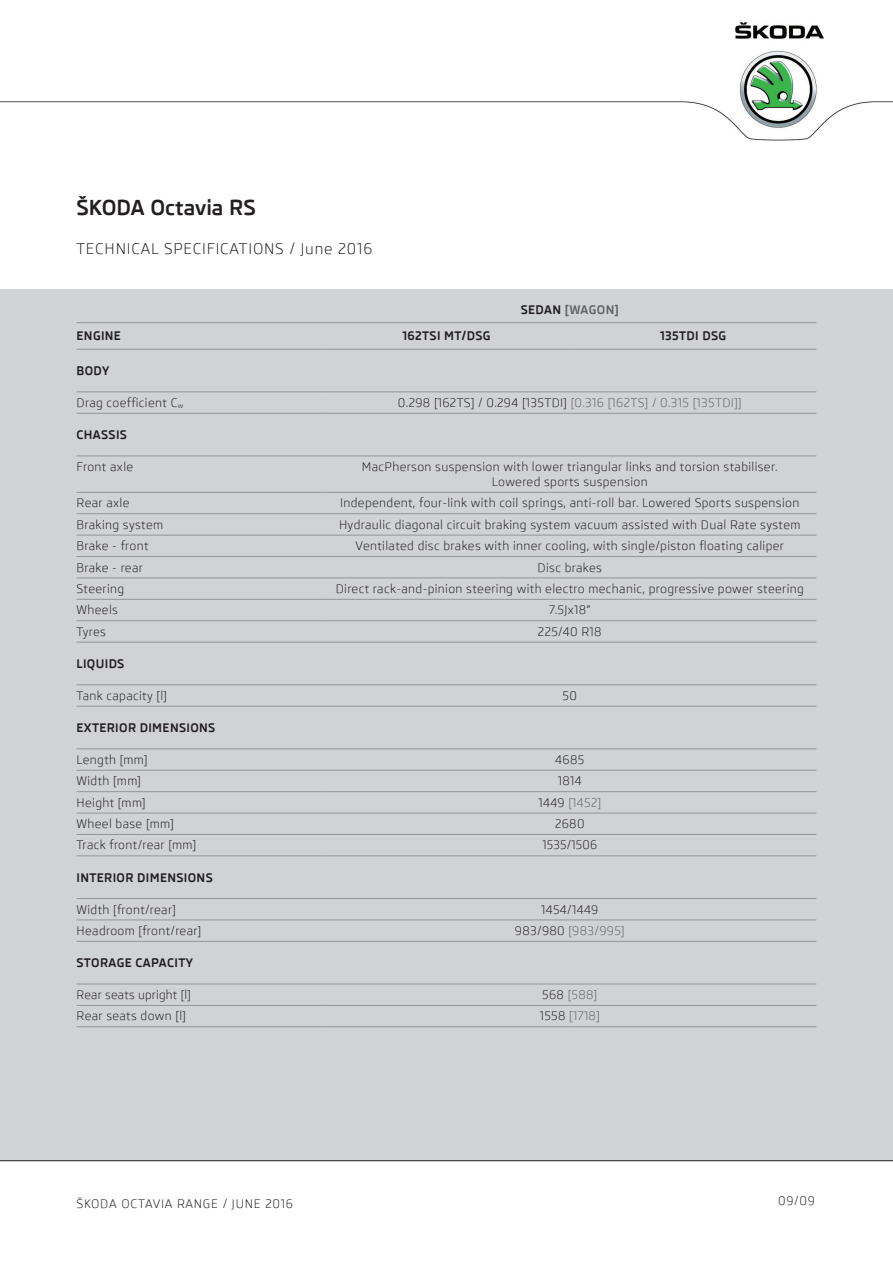
<style>
.page{position:relative;width:893px;height:1263px;background:#fff}
.page>*{position:absolute;margin:0;border:0;box-sizing:border-box;transform-origin:0 0}
.t1{font:700 21px "Skoda Pro";color:#231f20}
.t2{font:15px "Skoda Pro";letter-spacing:.05em;color:#231f20}
.t3{font:12px "Skoda Pro";letter-spacing:.03em;color:#231f20}
.t4{font:12px "Skoda Pro";letter-spacing:.03em;color:#636366}
.t5{font:700 12px "Skoda Pro";letter-spacing:.03em;color:#231f20}
.t6{font:12px "Skoda Pro";letter-spacing:.06em;color:#231f20}
.t7{font:700 12px "Skoda Pro";letter-spacing:.03em;color:#636366}
.s1{color:#231f20}
</style>
<div class="page">
<img style="left:0;top:22px;width:893px;height:1140px">
<div style="left:0;top:289px;width:893px;height:872px;background:#d1d2d4"></div>
<hr style="left:0;top:1160px;width:893px;height:1px;background:#231f20">
<hr style="left:77px;top:322px;width:246px;height:1px;background:#939598">
<hr style="left:323px;top:322px;width:247px;height:1px;background:#939598">
<hr style="left:570px;top:322px;width:246px;height:1px;background:#939598">
<hr style="left:77px;top:349px;width:246px;height:1px;background:#939598">
<hr style="left:323px;top:349px;width:247px;height:1px;background:#939598">
<hr style="left:570px;top:349px;width:246px;height:1px;background:#939598">
<hr style="left:77px;top:391px;width:246px;height:1px;background:#939598">
<hr style="left:323px;top:391px;width:247px;height:1px;background:#939598">
<hr style="left:570px;top:391px;width:246px;height:1px;background:#939598">
<hr style="left:77px;top:413px;width:246px;height:1px;background:#939598">
<hr style="left:323px;top:413px;width:247px;height:1px;background:#939598">
<hr style="left:570px;top:413px;width:246px;height:1px;background:#939598">
<hr style="left:77px;top:455px;width:246px;height:1px;background:#939598">
<hr style="left:323px;top:455px;width:247px;height:1px;background:#939598">
<hr style="left:570px;top:455px;width:246px;height:1px;background:#939598">
<hr style="left:77px;top:492px;width:246px;height:1px;background:#939598">
<hr style="left:323px;top:492px;width:247px;height:1px;background:#939598">
<hr style="left:570px;top:492px;width:246px;height:1px;background:#939598">
<hr style="left:77px;top:513px;width:246px;height:1px;background:#939598">
<hr style="left:323px;top:513px;width:247px;height:1px;background:#939598">
<hr style="left:570px;top:513px;width:246px;height:1px;background:#939598">
<hr style="left:77px;top:535px;width:246px;height:1px;background:#939598">
<hr style="left:323px;top:535px;width:247px;height:1px;background:#939598">
<hr style="left:570px;top:535px;width:246px;height:1px;background:#939598">
<hr style="left:77px;top:556px;width:246px;height:1px;background:#939598">
<hr style="left:323px;top:556px;width:247px;height:1px;background:#939598">
<hr style="left:570px;top:556px;width:246px;height:1px;background:#939598">
<hr style="left:77px;top:577px;width:246px;height:1px;background:#939598">
<hr style="left:323px;top:577px;width:247px;height:1px;background:#939598">
<hr style="left:570px;top:577px;width:246px;height:1px;background:#939598">
<hr style="left:77px;top:599px;width:246px;height:1px;background:#939598">
<hr style="left:323px;top:599px;width:247px;height:1px;background:#939598">
<hr style="left:570px;top:599px;width:246px;height:1px;background:#939598">
<hr style="left:77px;top:620px;width:246px;height:1px;background:#939598">
<hr style="left:323px;top:620px;width:247px;height:1px;background:#939598">
<hr style="left:570px;top:620px;width:246px;height:1px;background:#939598">
<hr style="left:77px;top:642px;width:246px;height:1px;background:#939598">
<hr style="left:323px;top:642px;width:247px;height:1px;background:#939598">
<hr style="left:570px;top:642px;width:246px;height:1px;background:#939598">
<hr style="left:77px;top:684px;width:246px;height:1px;background:#939598">
<hr style="left:323px;top:684px;width:247px;height:1px;background:#939598">
<hr style="left:570px;top:684px;width:246px;height:1px;background:#939598">
<hr style="left:77px;top:706px;width:246px;height:1px;background:#939598">
<hr style="left:323px;top:706px;width:247px;height:1px;background:#939598">
<hr style="left:570px;top:706px;width:246px;height:1px;background:#939598">
<hr style="left:77px;top:748px;width:246px;height:1px;background:#939598">
<hr style="left:323px;top:748px;width:247px;height:1px;background:#939598">
<hr style="left:570px;top:748px;width:246px;height:1px;background:#939598">
<hr style="left:77px;top:770px;width:246px;height:1px;background:#939598">
<hr style="left:323px;top:770px;width:247px;height:1px;background:#939598">
<hr style="left:570px;top:770px;width:246px;height:1px;background:#939598">
<hr style="left:77px;top:791px;width:246px;height:1px;background:#939598">
<hr style="left:323px;top:791px;width:247px;height:1px;background:#939598">
<hr style="left:570px;top:791px;width:246px;height:1px;background:#939598">
<hr style="left:77px;top:813px;width:246px;height:1px;background:#939598">
<hr style="left:323px;top:813px;width:247px;height:1px;background:#939598">
<hr style="left:570px;top:813px;width:246px;height:1px;background:#939598">
<hr style="left:77px;top:834px;width:246px;height:1px;background:#939598">
<hr style="left:323px;top:834px;width:247px;height:1px;background:#939598">
<hr style="left:570px;top:834px;width:246px;height:1px;background:#939598">
<hr style="left:77px;top:855px;width:246px;height:1px;background:#939598">
<hr style="left:323px;top:855px;width:247px;height:1px;background:#939598">
<hr style="left:570px;top:855px;width:246px;height:1px;background:#939598">
<hr style="left:77px;top:898px;width:246px;height:1px;background:#939598">
<hr style="left:323px;top:898px;width:247px;height:1px;background:#939598">
<hr style="left:570px;top:898px;width:246px;height:1px;background:#939598">
<hr style="left:77px;top:919px;width:246px;height:1px;background:#939598">
<hr style="left:323px;top:919px;width:247px;height:1px;background:#939598">
<hr style="left:570px;top:919px;width:246px;height:1px;background:#939598">
<hr style="left:77px;top:941px;width:246px;height:1px;background:#939598">
<hr style="left:323px;top:941px;width:247px;height:1px;background:#939598">
<hr style="left:570px;top:941px;width:246px;height:1px;background:#939598">
<hr style="left:77px;top:984px;width:246px;height:1px;background:#939598">
<hr style="left:323px;top:984px;width:247px;height:1px;background:#939598">
<hr style="left:570px;top:984px;width:246px;height:1px;background:#939598">
<hr style="left:77px;top:1005px;width:246px;height:1px;background:#939598">
<hr style="left:323px;top:1005px;width:247px;height:1px;background:#939598">
<hr style="left:570px;top:1005px;width:246px;height:1px;background:#939598">
<hr style="left:77px;top:1026px;width:246px;height:1px;background:#939598">
<hr style="left:323px;top:1026px;width:247px;height:1px;background:#939598">
<hr style="left:570px;top:1026px;width:246px;height:1px;background:#939598">
<div style="left:77px;top:200px;width:351px;height:65px;background:#fff"></div>
<p class="t1" style="left:77px;top:195px;width:181px">ŠKODA Octavia RS</p>
<p class="t2" style="left:77px;top:240px;width:297px">TECHNICAL SPECIFICATIONS / June 2016</p>
<p class="t7" style="left:521px;top:302px;width:100px"><span class="s1">SEDAN</span> [WAGON]</p>
<p class="t5" style="left:77px;top:329px;width:46px">ENGINE</p>
<p class="t5" style="left:402px;top:329px;width:90px">162TSI MT/DSG</p>
<p class="t5" style="left:660px;top:329px;width:68px">135TDI DSG</p>
<p class="t5" style="left:77px;top:364px;width:34px">BODY</p>
<p class="t3" style="left:77px;top:396px;width:108px">Drag coefficient C<sub>w</sub></p>
<p class="t4" style="left:398px;top:396px;width:345px"><span class="s1">0.298 [162TS] / 0.294 [135TDI]</span> [0.316 [162TS] / 0.315 [135TDI]]</p>
<p class="t5" style="left:77px;top:428px;width:52px">CHASSIS</p>
<p class="t3" style="left:77px;top:460px;width:58px">Front axle</p>
<p class="t3" style="left:362px;top:460px;width:417px">MacPherson suspension with lower triangular links and torsion stabiliser.</p>
<p class="t3" style="left:492px;top:475px;width:158px">Lowered sports suspension</p>
<p class="t3" style="left:77px;top:496px;width:54px">Rear axle</p>
<p class="t3" style="left:340px;top:496px;width:461px">Independent, four-link with coil springs, anti-roll bar. Lowered Sports suspension</p>
<p class="t3" style="left:77px;top:518px;width:88px">Braking system</p>
<p class="t3" style="left:339px;top:518px;width:463px">Hydraulic diagonal circuit braking system vacuum assisted with Dual Rate system</p>
<p class="t3" style="left:77px;top:539px;width:73px">Brake - front</p>
<p class="t3" style="left:356px;top:539px;width:430px">Ventilated disc brakes with inner cooling, with single/piston floating caliper</p>
<p class="t3" style="left:77px;top:560px;width:68px">Brake - rear</p>
<p class="t3" style="left:538px;top:560px;width:66px">Disc brakes</p>
<p class="t3" style="left:77px;top:582px;width:49px">Steering</p>
<p class="t3" style="left:336px;top:582px;width:470px">Direct rack-and-pinion steering with electro mechanic, progressive power steering</p>
<p class="t3" style="left:77px;top:603px;width:43px">Wheels</p>
<p class="t3" style="left:549px;top:603px;width:43px">7.5Jx18”</p>
<p class="t3" style="left:77px;top:625px;width:31px">Tyres</p>
<p class="t3" style="left:538px;top:625px;width:65px">225/40 R18</p>
<p class="t5" style="left:77px;top:656px;width:49px">LIQUIDS</p>
<p class="t3" style="left:77px;top:689px;width:92px">Tank capacity [l]</p>
<p class="t3" style="left:563px;top:689px;width:16px">50</p>
<p class="t5" style="left:77px;top:721px;width:140px">EXTERIOR DIMENSIONS</p>
<p class="t3" style="left:77px;top:753px;width:73px">Length [mm]</p>
<p class="t3" style="left:555px;top:753px;width:31px">4685</p>
<p class="t3" style="left:77px;top:774px;width:66px">Width [mm]</p>
<p class="t3" style="left:558px;top:774px;width:25px">1814</p>
<p class="t3" style="left:77px;top:795px;width:71px">Height [mm]</p>
<p class="t4" style="left:538px;top:795px;width:64px"><span class="s1">1449</span> [1452]</p>
<p class="t3" style="left:77px;top:817px;width:99px">Wheel base [mm]</p>
<p class="t3" style="left:555px;top:817px;width:31px">2680</p>
<p class="t3" style="left:77px;top:838px;width:121px">Track front/rear [mm]</p>
<p class="t3" style="left:542px;top:838px;width:56px">1535/1506</p>
<p class="t5" style="left:77px;top:870px;width:138px">INTERIOR DIMENSIONS</p>
<p class="t3" style="left:77px;top:902px;width:101px">Width [front/rear]</p>
<p class="t3" style="left:541px;top:902px;width:59px">1454/1449</p>
<p class="t3" style="left:77px;top:924px;width:126px">Headroom [front/rear]</p>
<p class="t4" style="left:515px;top:924px;width:111px"><span class="s1">983/980</span> [983/995]</p>
<p class="t5" style="left:77px;top:956px;width:118px">STORAGE CAPACITY</p>
<p class="t3" style="left:77px;top:988px;width:116px">Rear seats upright [l]</p>
<p class="t4" style="left:542px;top:988px;width:57px"><span class="s1">568</span> [588]</p>
<p class="t3" style="left:77px;top:1009px;width:111px">Rear seats down [l]</p>
<p class="t4" style="left:540px;top:1009px;width:62px"><span class="s1">1558</span> [1718]</p>
<p class="t6" style="left:77px;top:1196px;width:218px">ŠKODA OCTAVIA RANGE / JUNE 2016</p>
<p class="t3" style="left:778px;top:1194px;width:38px">09/09</p>
</div>
